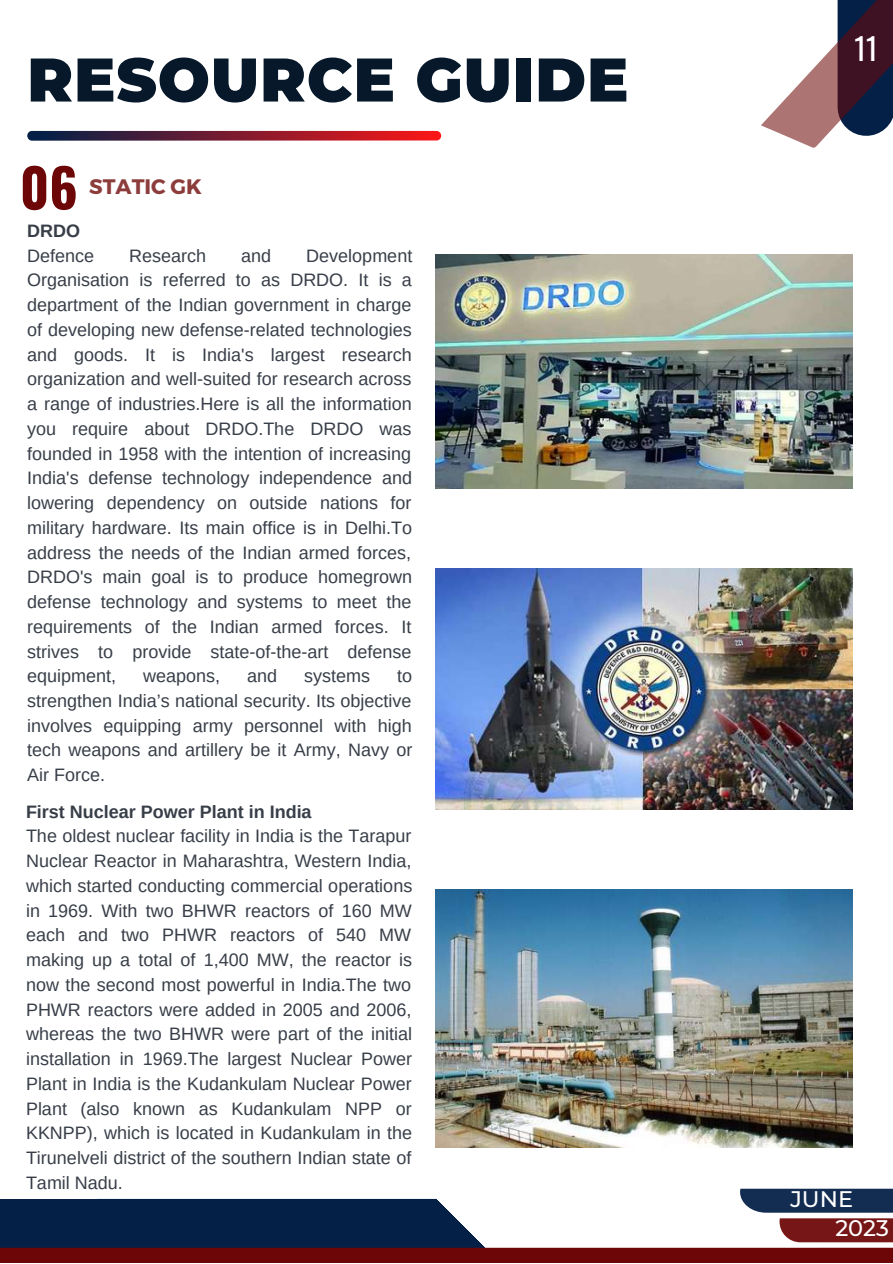
<style>
.page{position:relative;width:893px;height:1264px;background:#fff}
.page>*{position:absolute;margin:0;border:0;box-sizing:border-box;transform-origin:0 0}
.t1{font:900 61.5px "Montserrat";letter-spacing:.015em;color:#07182a}
.t2{font:700 53.25px "Oswald";color:#6d0707}
.t3{font:30px "Oswald";color:#fff}
.t4{font:500 22.5px "Montserrat";color:#fff}
.t5{font:700 21px "Montserrat";color:#8d3c3c}
.t6{font:18px/24.8px "Arimo";color:#383e48;text-align:justify}
.t7{font:700 18px "Arimo";color:#383e48}
</style>
<div class="page">
<svg style="left:761px;top:0;width:131px;height:148px"></svg>
<svg style="left:271px;top:1028px;width:476px;height:219px"></svg>
<div style="left:0;top:1198px;width:271px;height:64px;background:#042047"></div>
<svg style="left:740px;top:1188px;width:152px;height:24px;background:#20395c"></svg>
<svg style="left:779px;top:1218px;width:113px;height:25px;background:#802828"></svg>
<div style="left:0;top:1247px;width:892px;height:15px;background:#6d0707"></div>
<svg style="left:27px;top:131px;width:414px;height:10px;background:#812438"></svg>
<img style="left:436px;top:254px;width:416px;height:234px">
<img style="left:436px;top:568px;width:416px;height:241px">
<img style="left:436px;top:889px;width:416px;height:258px">
<h1 class="t1" style="left:27px;top:42px;width:602px">RESOURCE GUIDE</h1>
<h2 class="t2" style="left:20px;top:146px;width:59px">06</h2>
<p class="t5" style="left:89px;top:172px;width:114px">STATIC GK</p>
<p class="t7" style="left:27px;top:221px;width:54px">DRDO</p>
<p class="t6" style="left:27px;top:243px;width:68px">Defence</p>
<p class="t6" style="left:129px;top:243px;width:78px">Research</p>
<p class="t6" style="left:241px;top:243px;width:31px">and</p>
<p class="t6" style="left:27px;top:243px;width:386px;text-indent:279px">Development Organisation is referred to as DRDO. It is a department of the Indian government in charge of developing new defense-related technologies and goods. It is India's largest research organization and well-suited for research across a range of industries.Here is all the information you require about DRDO.The DRDO was founded in 1958 with the intention of increasing India's defense technology independence and lowering dependency on outside nations for military hardware. Its main office is in Delhi.To address the needs of the Indian armed forces, DRDO's main goal is to produce homegrown defense technology and systems to meet the requirements of the Indian armed forces. It strives to provide state-of-the-art defense equipment,</p>
<p class="t6" style="left:143px;top:663px;width:78px">weapons,</p>
<p class="t6" style="left:247px;top:663px;width:31px">and</p>
<p class="t6" style="left:304px;top:663px;width:67px">systems</p>
<p class="t6" style="left:27px;top:663px;width:386px;text-indent:370px">to strengthen India’s national security. Its objective involves equipping army personnel with high tech weapons and artillery be it Army, Navy or Air Force.</p>
<p class="t7" style="left:26px;top:801px;width:287px">First Nuclear Power Plant in India</p>
<p class="t6" style="left:26px;top:823px;width:388px">The oldest nuclear facility in India is the Tarapur Nuclear Reactor in Maharashtra, Western India, which started conducting commercial operations in 1969. With two BHWR reactors of 160 MW each and two PHWR reactors of 540 MW making up a total of 1,400 MW, the reactor is now the second most powerful in India.The two PHWR reactors were added in 2005 and 2006, whereas the two BHWR were part of the initial installation in 1969.The largest Nuclear Power Plant in India is the Kudankulam Nuclear Power Plant (also known as Kudankulam NPP or KKNPP), which is located in Kudankulam in the Tirunelveli district of the southern Indian state of Tamil Nadu.</p>
<h3 class="t3" style="left:854px;top:25px;width:25px">11</h3>
<p class="t4" style="left:790px;top:1185px;width:64px">JUNE</p>
<p class="t4" style="left:835px;top:1213px;width:55px">2023</p>
</div>
